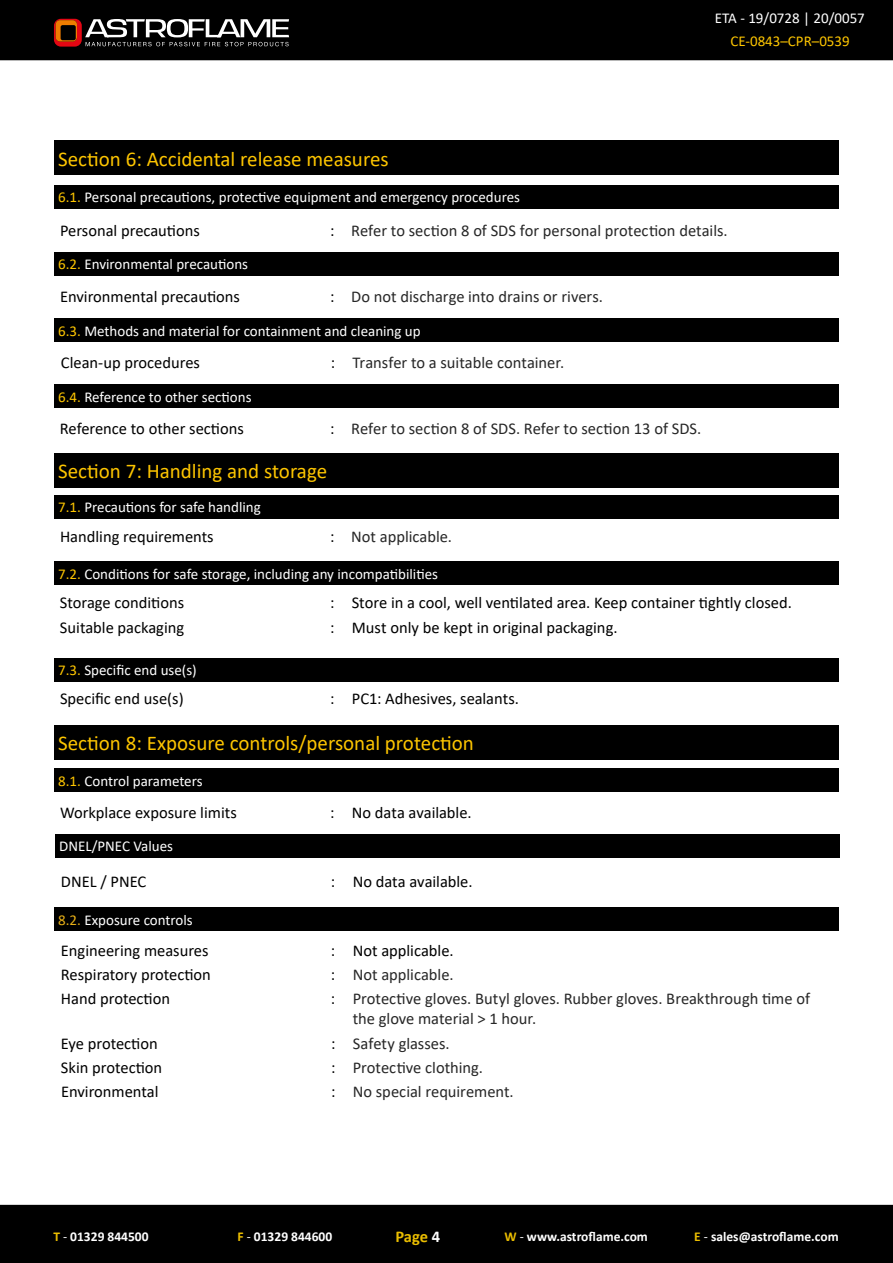
<style>
.page{position:relative;width:893px;height:1263px;background:#fff}
.page>*{position:absolute;margin:0;border:0;box-sizing:border-box;transform-origin:0 0}
.t1{font:21px "Calibri";color:#fdc500}
.t2{font:16.5px "Calibri";color:#000}
.t3{font:16.5px/19.8px "Calibri";color:#272727}
.t4{font:700 16.5px "Calibri";color:#ebbe00}
.t5{font:15px "Calibri";color:#fff}
.t6{font:15px "Calibri";color:#fdc500}
.t7{font:700 13.5px "Calibri";color:#fff}
.s1{color:#fdc500}
.s2{color:#000}
.s3{color:#e8b017}
.s4{color:#ebbe00}
.s5{font-weight:400}
.s6{color:#fff}
</style>
<div class="page">
<div style="left:0;top:0;width:893px;height:60px;background:#000"></div>
<svg style="left:54px;top:19px;width:235px;height:28px"></svg>
<div style="left:0;top:1205px;width:893px;height:58px;background:#000"></div>
<div style="left:54px;top:561px;width:785px;height:24px;background:#000"></div>
<div style="left:54px;top:658px;width:785px;height:23px;background:#000"></div>
<div style="left:54px;top:768px;width:785px;height:24px;background:#000"></div>
<div style="left:54px;top:725px;width:785px;height:35px;background:#000"></div>
<div style="left:54px;top:907px;width:785px;height:24px;background:#000"></div>
<div style="left:55px;top:834px;width:785px;height:23px;background:#000"></div>
<div style="left:54px;top:495px;width:785px;height:23px;background:#000"></div>
<div style="left:54px;top:185px;width:785px;height:23px;background:#000"></div>
<div style="left:54px;top:140px;width:785px;height:35px;background:#000"></div>
<div style="left:54px;top:252px;width:785px;height:23px;background:#000"></div>
<div style="left:54px;top:318px;width:785px;height:24px;background:#000"></div>
<div style="left:54px;top:385px;width:785px;height:23px;background:#000"></div>
<div style="left:54px;top:453px;width:785px;height:35px;background:#000"></div>
<p class="t5" style="left:715px;top:7px;width:152px">ETA - 19/0728 | 20/0057</p>
<p class="t1" style="left:58px;top:144px;width:332px">Section 6: Accidental release measures</p>
<p class="t5" style="left:58px;top:187px;width:463px"><span class="s1">6.1.</span> Personal precautions, protective equipment and emergency procedures</p>
<p class="t6" style="left:730px;top:30px;width:121px">CE-0843–CPR–0539</p>
<p class="t2" style="left:60px;top:219px;width:141px">Personal precautions</p>
<p class="t3" style="left:330px;top:220px;width:399px"><span class="s2">:</span> Refer to section 8 of SDS for personal protection details.</p>
<p class="t5" style="left:58px;top:254px;width:191px"><span class="s1">6.2.</span> Environmental precautions</p>
<p class="t2" style="left:60px;top:285px;width:182px">Environmental precautions</p>
<p class="t3" style="left:330px;top:286px;width:275px"><span class="s2">:</span> Do not discharge into drains or rivers.</p>
<p class="t5" style="left:58px;top:320px;width:364px"><span class="s1">6.3.</span> Methods and material for containment and cleaning up</p>
<p class="t2" style="left:61px;top:351px;width:141px">Clean-up procedures</p>
<p class="t3" style="left:331px;top:352px;width:235px"><span class="s2">:</span> Transfer to a suitable container.</p>
<p class="t5" style="left:58px;top:386px;width:195px"><span class="s1">6.4.</span> Reference to other sections</p>
<p class="t2" style="left:60px;top:417px;width:185px">Reference to other sections</p>
<p class="t3" style="left:330px;top:418px;width:373px"><span class="s2">:</span> Refer to section 8 of SDS. Refer to section 13 of SDS.</p>
<p class="t1" style="left:58px;top:457px;width:270px">Section 7: Handling and storage</p>
<p class="t5" style="left:58px;top:497px;width:204px"><span class="s1">7.1.</span> Precautions for safe handling</p>
<p class="t2" style="left:60px;top:525px;width:155px">Handling requirements</p>
<p class="t3" style="left:330px;top:526px;width:124px"><span class="s2">:</span> Not applicable.</p>
<p class="t5" style="left:58px;top:563px;width:381px"><span class="s1">7.2.</span> Conditions for safe storage, including any incompatibilities</p>
<p class="t2" style="left:60px;top:591px;width:126px">Storage conditions</p>
<p class="t2" style="left:330px;top:591px;width:463px">: Store in a cool, well ventilated area. Keep container tightly closed.</p>
<p class="t2" style="left:60px;top:616px;width:126px">Suitable packaging</p>
<p class="t2" style="left:330px;top:616px;width:289px">: Must only be kept in original packaging.</p>
<p class="t5" style="left:58px;top:660px;width:140px"><span class="s1">7.3.</span> Specific end use(s)</p>
<p class="t2" style="left:60px;top:687px;width:125px">Specific end use(s)</p>
<p class="t2" style="left:330px;top:687px;width:190px">: PC1: Adhesives, sealants.</p>
<p class="t1" style="left:58px;top:729px;width:417px">Section 8: Exposure controls/personal protection</p>
<p class="t5" style="left:58px;top:770px;width:146px"><span class="s1">8.1.</span> Control parameters</p>
<p class="t2" style="left:60px;top:801px;width:178px">Workplace exposure limits</p>
<p class="t2" style="left:330px;top:801px;width:143px">: No data available.</p>
<p class="t5" style="left:59px;top:836px;width:115px">DNEL/PNEC Values</p>
<p class="t2" style="left:61px;top:870px;width:87px">DNEL / PNEC</p>
<p class="t2" style="left:331px;top:870px;width:143px">: No data available.</p>
<p class="t5" style="left:58px;top:909px;width:136px"><span class="s3">8.2.</span> Exposure controls</p>
<p class="t2" style="left:61px;top:939px;width:149px">Engineering measures</p>
<p class="t2" style="left:331px;top:939px;width:124px">: Not applicable.</p>
<p class="t2" style="left:61px;top:963px;width:152px">Respiratory protection</p>
<p class="t3" style="left:331px;top:964px;width:124px"><span class="s2">:</span> Not applicable.</p>
<p class="t2" style="left:61px;top:987px;width:111px">Hand protection</p>
<p class="t3" style="left:353px;top:989px;width:459px;text-indent:-22px"><span class="s2">:</span> Protective gloves. Butyl gloves. Rubber gloves. Breakthrough time of the glove material &gt; 1 hour.</p>
<p class="t2" style="left:61px;top:1032px;width:98px">Eye protection</p>
<p class="t3" style="left:331px;top:1033px;width:120px"><span class="s2">:</span> Safety glasses.</p>
<p class="t2" style="left:61px;top:1056px;width:103px">Skin protection</p>
<p class="t3" style="left:331px;top:1057px;width:153px"><span class="s2">:</span> Protective clothing.</p>
<p class="t2" style="left:61px;top:1080px;width:99px">Environmental</p>
<p class="t3" style="left:331px;top:1081px;width:184px"><span class="s2">:</span> No special requirement.</p>
<p class="t7" style="left:53px;top:1227px;width:97px"><span class="s4">T</span> <span class="s5">-</span> 01329 844500</p>
<p class="t7" style="left:238px;top:1227px;width:96px"><span class="s4">F</span> <span class="s5">-</span> 01329 844600</p>
<p class="t4" style="left:395px;top:1225px;width:46px">Page <span class="s6">4</span></p>
<p class="t7" style="left:504px;top:1227px;width:145px"><span class="s4">W</span> <span class="s5">-</span> www.astroflame.com</p>
<p class="t7" style="left:694px;top:1227px;width:146px"><span class="s4">E</span> <span class="s5">-</span> sales@astroflame.com</p>
</div>
